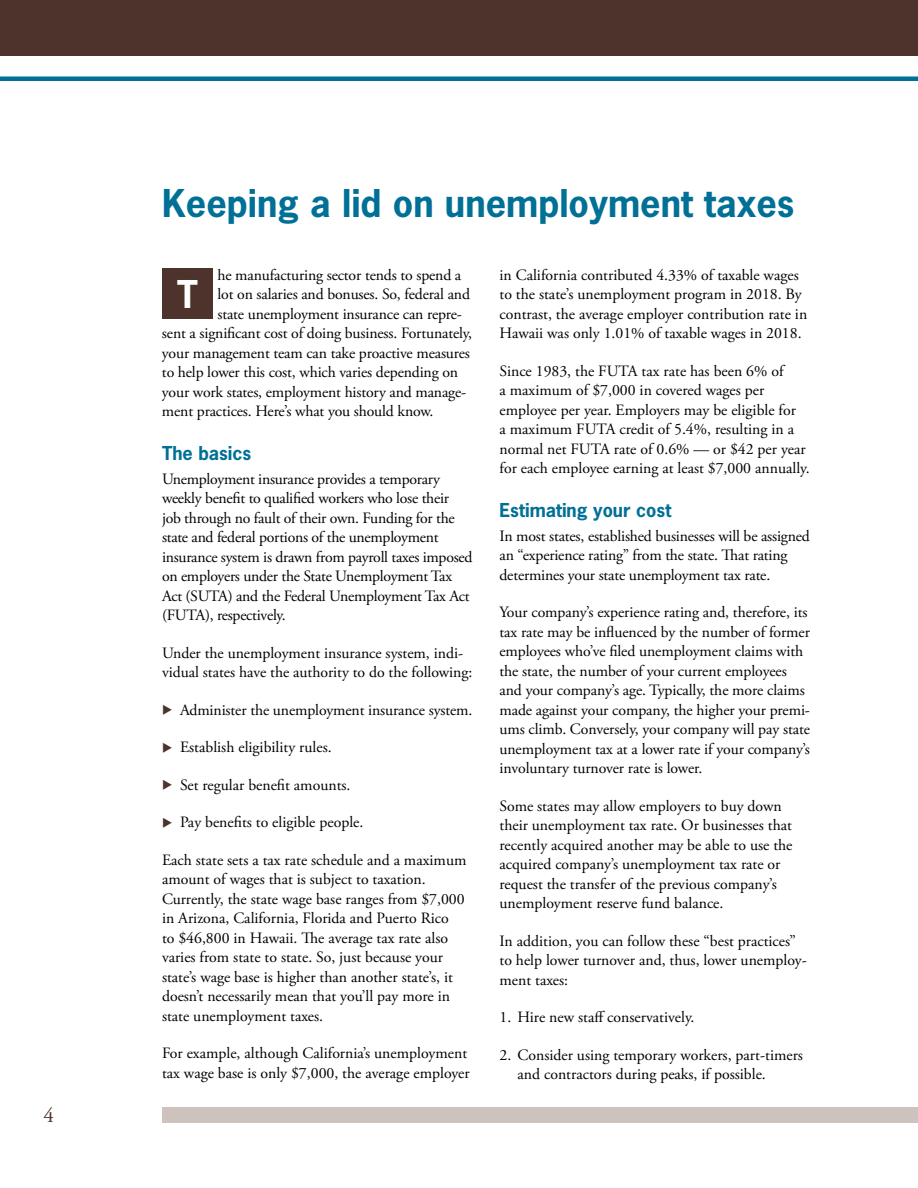
<style>
.page{position:relative;width:918px;height:1188px;background:#fff}
.page>*{position:absolute;margin:0;border:0;box-sizing:border-box;transform-origin:0 0}
.t1{font:700 36px "News Gothic Std";color:#007096}
.t2{font:700 36px "News Gothic Std";color:#fff}
.t3{font:21px "Adobe Garamond Pro";color:#4d332b}
.t4{font:700 18px "News Gothic Std";color:#007096}
.t5{font:15.75px/19.5px "Adobe Garamond Pro";letter-spacing:-.005em;color:#000}
.s1{color:#4d332b}
</style>
<div class="page">
<div style="left:0;top:0;width:918px;height:56px;background:#4d332b"></div>
<div style="left:0;top:76px;width:918px;height:5px;background:#007096"></div>
<div style="left:162px;top:1107px;width:756px;height:16px;background:#cdc2be"></div>
<div style="left:162px;top:268px;width:51px;height:52px;background:#4d332b"></div>
<h2 class="t3" style="left:44px;top:1103px;width:12px">4</h2>
<h1 class="t1" style="left:162px;top:180px;width:634px">Keeping a lid on unemployment taxes</h1>
<p class="t5" style="left:218px;top:266px;width:245px">he manufacturing sector tends to spend a</p>
<p class="t5" style="left:218px;top:285px;width:254px">lot on salaries and bonuses. So, federal and</p>
<p class="t5" style="left:218px;top:305px;width:246px">state unemployment insurance can repre-</p>
<p class="t5" style="left:162px;top:324px;width:312px">sent a significant cost of doing business. Fortunately,</p>
<p class="t5" style="left:162px;top:344px;width:309px">your management team can take proactive measures</p>
<p class="t5" style="left:162px;top:363px;width:298px">to help lower this cost, which varies depending on</p>
<p class="t5" style="left:162px;top:383px;width:306px">your work states, employment history and manage-</p>
<p class="t5" style="left:162px;top:402px;width:273px">ment practices. Here’s what you should know.</p>
<p class="t4" style="left:162px;top:441px;width:91px">The basics</p>
<p class="t5" style="left:162px;top:470px;width:312px">Unemployment insurance provides a temporary weekly benefit to qualified workers who lose their<br>job through no fault of their own. Funding for the state and federal portions of the unemployment insurance system is drawn from payroll taxes imposed on employers under the State Unemployment Tax Act (SUTA) and the Federal Unemployment Tax Act (FUTA), respectively.</p>
<p class="t5" style="left:162px;top:644px;width:312px">Under the unemployment insurance system, indi&shy;vidual states have the authority to do the following:</p>
<p class="t5" style="left:162px;top:701px;width:312px"><span class="s1">◆</span> Administer the unemployment insurance system.</p>
<p class="t5" style="left:162px;top:738px;width:171px"><span class="s1">◆</span> Establish eligibility rules.</p>
<p class="t5" style="left:162px;top:776px;width:190px"><span class="s1">◆</span> Set regular benefit amounts.</p>
<p class="t5" style="left:162px;top:813px;width:203px"><span class="s1">◆</span> Pay benefits to eligible people.</p>
<p class="t5" style="left:162px;top:851px;width:306px">Each state sets a tax rate schedule and a maximum amount of wages that is subject to taxation.<br>Currently, the state wage base ranges from $7,000 in Arizona, California, Florida and Puerto Rico<br>to $46,800 in Hawaii. The average tax rate also varies from state to state. So, just because your state’s wage base is higher than another state’s, it doesn’t necessarily mean that you’ll pay more in state unemployment taxes.</p>
<p class="t5" style="left:162px;top:1044px;width:309px">For example, although California’s unemployment tax wage base is only $7,000, the average employer</p>
<h1 class="t2" style="left:177px;top:271px;width:22px">T</h1>
<p class="t5" style="left:500px;top:266px;width:309px">in California contributed 4.33% of taxable wages to the state’s unemployment program in 2018. By contrast, the average employer contribution rate in Hawaii was only 1.01% of taxable wages in 2018.</p>
<p class="t5" style="left:500px;top:362px;width:312px">Since 1983, the FUTA tax rate has been 6% of<br>a maximum of $7,000 in covered wages per employee per year. Employers may be eligible for<br>a maximum FUTA credit of 5.4%, resulting in a normal net FUTA rate of 0.6% — or $42 per year for each employee earning at least $7,000 annually.</p>
<p class="t4" style="left:500px;top:498px;width:173px">Estimating your cost</p>
<p class="t5" style="left:500px;top:527px;width:312px">In most states, established businesses will be assigned an “experience rating” from the state. That rating determines your state unemployment tax rate.</p>
<p class="t5" style="left:500px;top:603px;width:312px">Your company’s experience rating and, therefore, its tax rate may be influenced by the number of former employees who’ve filed unemployment claims with the state, the number of your current employees and your company’s age. Typically, the more claims made against your company, the higher your premi&shy;ums climb. Conversely, your company will pay state unemployment tax at a lower rate if your company’s involuntary turnover rate is lower.</p>
<p class="t5" style="left:500px;top:797px;width:295px">Some states may allow employers to buy down their unemployment tax rate. Or businesses that recently acquired another may be able to use the acquired company’s unemployment tax rate or request the transfer of the previous company’s unemployment reserve fund balance.</p>
<p class="t5" style="left:500px;top:932px;width:309px">In addition, you can follow these “best practices” to help lower turnover and, thus, lower unemploy&shy;ment taxes:</p>
<p class="t5" style="left:500px;top:1008px;width:196px">1. Hire new staff conservatively.</p>
<p class="t5" style="left:518px;top:1046px;width:287px;text-indent:-18px">2. Consider using temporary workers, part-timers and contractors during peaks, if possible.</p>
</div>
